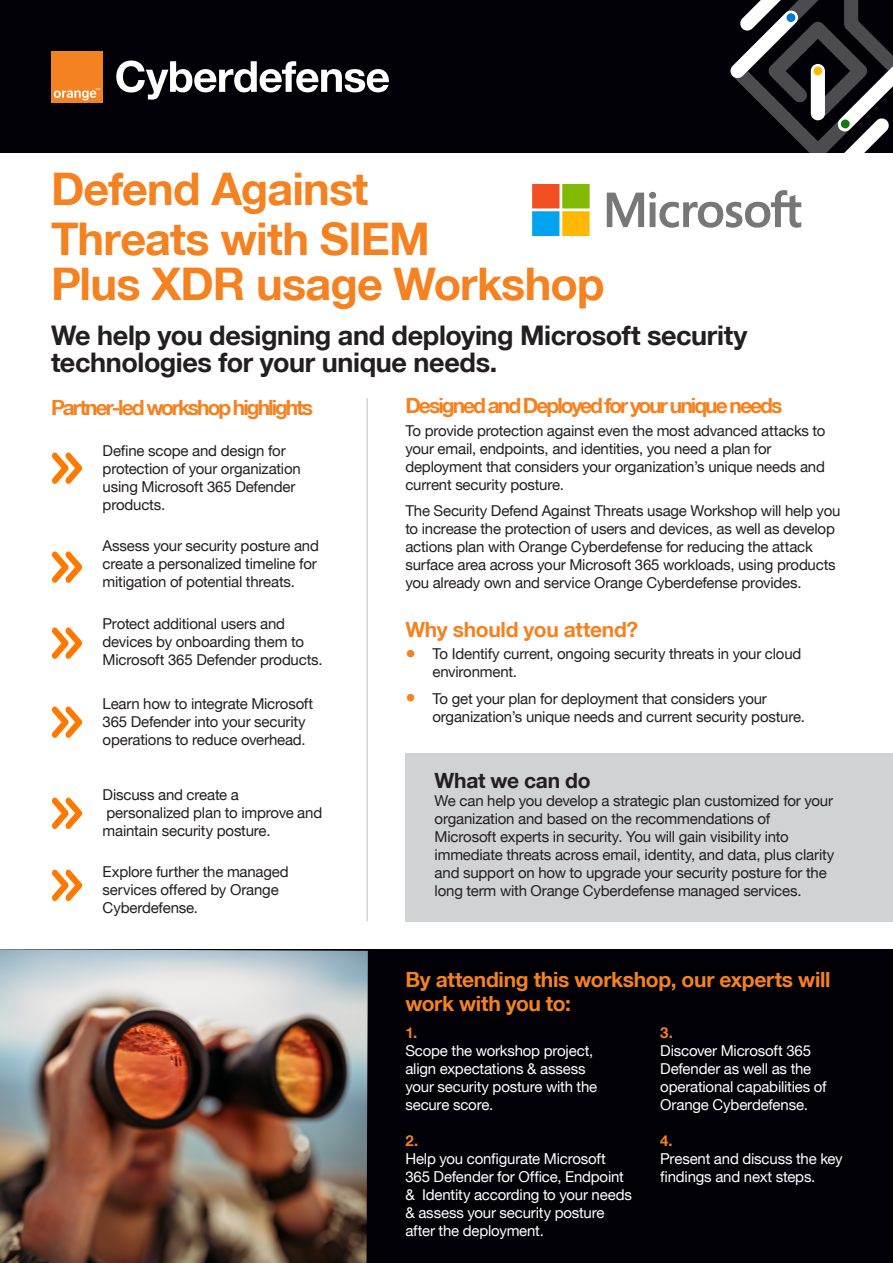
<style>
.page{position:relative;width:893px;height:1263px;background:#fff}
.page>*{position:absolute;margin:0;border:0;box-sizing:border-box;transform-origin:0 0}
.Title_orange{font:700 45px/49.5px "Helvetica Neue";letter-spacing:-.02em;color:#f58220}
.Title_orange-2{font:700 27px/27px "Helvetica Neue";letter-spacing:-.015em;color:#231f20}
.H2_orange{font:700 21px/24px "Helvetica Neue";letter-spacing:-.015em;color:#f58220}
.H2_orange-2{font:700 21px "Helvetica Neue";letter-spacing:-.095em;color:#f58220}
.H2_black{font:700 21px "Helvetica Neue";letter-spacing:-.015em;color:#231f20}
.Body{font:15px/18px "Helvetica Neue";letter-spacing:-.015em;color:#231f20}
.H3_orange{font:15px/18px "Helvetica Neue";letter-spacing:-.015em;color:#fff}
.s1{font-size:21px;color:#f58220}
.s2{font-weight:700;color:#f58220}
</style>
<div class="page">
<div style="left:0;top:950px;width:893px;height:313px;background:#000006"></div>
<hr style="left:366px;top:398px;width:2px;height:523px;background:#d1d2d4">
<div style="left:405px;top:753px;width:488px;height:168px;background:#d1d2d4"></div>
<svg style="left:52px;top:452px;width:30px;height:32px"></svg>
<svg style="left:52px;top:551px;width:30px;height:32px"></svg>
<svg style="left:52px;top:627px;width:30px;height:32px"></svg>
<svg style="left:52px;top:706px;width:30px;height:32px"></svg>
<svg style="left:52px;top:797px;width:30px;height:32px"></svg>
<svg style="left:52px;top:869px;width:30px;height:32px"></svg>
<img style="left:0;top:949px;width:368px;height:314px">
<div style="left:0;top:0;width:893px;height:153px;background:#000006"></div>
<div style="left:51px;top:51px;width:51px;height:51px;background:#f58220"></div>
<svg style="left:54px;top:88px;width:46px;height:12px"></svg>
<svg style="left:116px;top:61px;width:273px;height:39px"></svg>
<svg style="left:730px;top:0;width:163px;height:153px"></svg>
<div style="left:786px;top:13px;width:9px;height:9px;background:#0078d4;border-radius:50%"></div>
<div style="left:813px;top:67px;width:9px;height:8px;background:#ffb900;border-radius:50%"></div>
<div style="left:841px;top:120px;width:9px;height:8px;background:#107c10;border-radius:50%"></div>
<svg style="left:607px;top:190px;width:194px;height:38px"></svg>
<svg style="left:532px;top:184px;width:58px;height:51px;background:#a7a458"></svg>
<p class="Title_orange" style="left:51px;top:164px;width:381px">Defend Against<br>Threats with SIEM</p>
<p class="Title_orange" style="left:51px;top:258px;width:555px">Plus XDR usage Workshop</p>
<p class="Title_orange-2" style="left:51px;top:321px;width:698px">We help you designing and deploying Microsoft security technologies for your unique needs.</p>
<p class="H2_orange-2" style="left:405px;top:393px;width:379px">Designed and Deployed for your unique needs</p>
<p class="Body" style="left:405px;top:421px;width:422px">To provide protection against even the most advanced attacks to your email, endpoints, and identities, you need a plan for deployment that considers your organization’s unique needs and current security posture.</p>
<p class="Body" style="left:405px;top:501px;width:437px">The Security Defend Against Threats usage Workshop will help you to increase the protection of users and devices, as well as develop actions plan with Orange Cyberdefense for reducing the attack surface area across your Microsoft 365 workloads, using products you already own and service Orange Cyberdefense provides.</p>
<p class="H2_orange" style="left:405px;top:617px;width:234px">Why should you attend?</p>
<p class="Body" style="left:432px;top:645px;width:370px;text-indent:-27px"><span class="s1">•</span> To Identify current, ongoing security threats in your cloud environment.</p>
<p class="Body" style="left:432px;top:689px;width:374px;text-indent:-27px"><span class="s1">•</span> To get your plan for deployment that considers your organization’s unique needs and current security posture.</p>
<p class="H2_orange-2" style="left:51px;top:394px;width:264px">Partner-led workshop highlights</p>
<p class="Body" style="left:103px;top:441px;width:200px">Define scope and design for protection of your organization using Microsoft 365 Defender products.</p>
<p class="Body" style="left:103px;top:536px;width:218px">Assess your security posture and create a personalized timeline for mitigation of potential threats.</p>
<p class="Body" style="left:103px;top:615px;width:222px">Protect additional users and devices by onboarding them to<br>Microsoft 365 Defender products.</p>
<p class="Body" style="left:103px;top:695px;width:212px">Learn how to integrate Microsoft<br>365 Defender into your security operations to reduce overhead.</p>
<p class="Body" style="left:103px;top:786px;width:221px">Discuss and create a personalized plan to improve and maintain security posture.</p>
<p class="Body" style="left:103px;top:862px;width:188px">Explore further the managed services offered by Orange<br>Cyberdefense.</p>
<p class="H2_black" style="left:435px;top:768px;width:157px">What we can do</p>
<p class="Body" style="left:435px;top:792px;width:401px">We can help you develop a strategic plan customized for your organization and based on the recommendations of Microsoft experts in security. You will gain visibility into immediate threats across email, identity, and data, plus clarity and support on how to upgrade your security posture for the long term with Orange Cyberdefense managed services.</p>
<p class="H2_orange" style="left:405px;top:967px;width:427px">By attending this workshop, our experts will work with you to:</p>
<p class="H3_orange" style="left:405px;top:1023px;width:193px"><span class="s2">1.<br></span>Scope the workshop project, align expectations &amp; assess your security posture with the secure score.</p>
<p class="H3_orange" style="left:660px;top:1023px;width:168px"><span class="s2">3.<br></span>Discover Microsoft 365<br>Defender as well as the operational capabilities of<br>Orange Cyberdefense.</p>
<p class="H3_orange" style="left:405px;top:1131px;width:228px"><span class="s2">2.<br></span>Help you configurate Microsoft<br>365 Defender for Office, Endpoint &amp; Identity according to your needs &amp; assess your security posture after the deployment.</p>
<p class="H3_orange" style="left:660px;top:1131px;width:184px"><span class="s2">4.<br></span>Present and discuss the key findings and next steps.</p>
</div>
